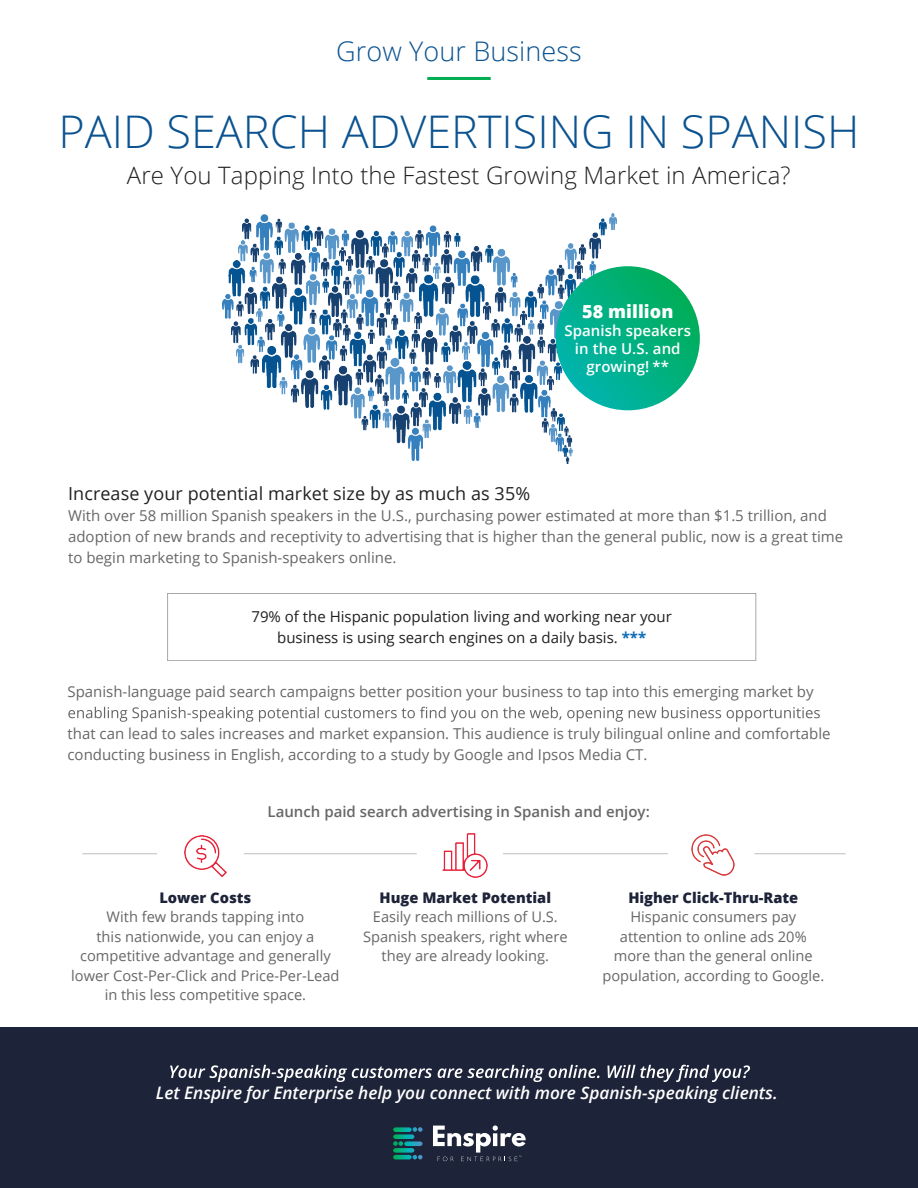
<style>
.page{position:relative;width:918px;height:1188px;background:#fff}
.page>*{position:absolute;margin:0;border:0;box-sizing:border-box;transform-origin:0 0}
.t1{font:300 45px "Open Sans";color:#0b5390}
.t2{font:300 27px "Open Sans";letter-spacing:.005em;color:#0b5390}
.t3{font:300 24px "Open Sans";letter-spacing:.005em;color:#212121}
.t4{font:18px "Open Sans";letter-spacing:.005em;color:#212121}
.t5{font:800 18px "Open Sans";letter-spacing:.005em;color:#fff}
.t6{font:italic 600 17.25px "Open Sans";color:#fff}
.t7{font:15px/21px "Open Sans";color:#666766}
.t8{font:15px/21px "Open Sans";color:#20201f;text-align:center}
.t9{font:600 15px "Open Sans";color:#666766}
.t10{font:600 15px/18px "Open Sans";letter-spacing:.005em;color:#fff;text-align:center}
.t11{font:14.7px/19.5px "Open Sans";color:#666766;text-align:center}
.t12{font:800 14.7px "Open Sans";color:#1d2338}
.s1{font-weight:700;color:#0b6db7}
</style>
<div class="page">
<hr style="left:427px;top:77px;width:64px;height:3px;background:#00ad52">
<div style="left:0;top:1028px;width:918px;height:160px;background:#1d2338"></div>
<svg style="left:170px;top:1065px;width:580px;height:17px"></svg>
<img style="left:222px;top:213px;width:395px;height:250px">
<svg style="left:68px;top:707px;width:752px;height:15px"></svg>
<hr style="left:82px;top:854px;width:764px;height:1px;background:#20201f">
<div style="left:416px;top:818px;width:88px;height:87px;background:#fff;border-radius:50%"></div>
<img style="left:443px;top:834px;width:45px;height:44px">
<div style="left:157px;top:816px;width:87px;height:88px;background:#fff;border-radius:50%"></div>
<div style="left:667px;top:818px;width:88px;height:87px;background:#fff;border-radius:50%"></div>
<img style="left:185px;top:835px;width:41px;height:42px">
<img style="left:692px;top:834px;width:43px;height:41px">
<svg style="left:556px;top:266px;width:144px;height:144px;background:#00b082"></svg>
<svg style="left:433px;top:1125px;width:93px;height:36px"></svg>
<svg style="left:393px;top:1127px;width:30px;height:32px"></svg>
<h2 class="t2" style="left:336px;top:33px;width:247px">Grow Your Business</h2>
<h1 class="t1" style="left:58px;top:100px;width:803px">PAID SEARCH ADVERTISING IN SPANISH</h1>
<h3 class="t3" style="left:127px;top:158px;width:665px">Are You Tapping Into the Fastest Growing Market in America?</h3>
<p class="t5" style="left:582px;top:298px;width:93px">58 million</p>
<p class="t10" style="left:564px;top:321px;width:128px">Spanish speakers in the U.S. and growing! **</p>
<p class="t4" style="left:68px;top:481px;width:464px">Increase your potential market size by as much as 35%</p>
<p class="t7" style="left:68px;top:504px;width:777px">With over 58 million Spanish speakers in the U.S., purchasing power estimated at more than $1.5 trillion, and adoption of new brands and receptivity to advertising that is higher than the general public, now is a great time to begin marketing to Spanish-speakers online.</p>
<p class="t8" style="left:251px;top:606px;width:422px">79% of the Hispanic population living and working near your business is using search engines on a daily basis. <span class="s1">***</span></p>
<p class="t7" style="left:67px;top:681px;width:748px">Spanish-language paid search campaigns better position your business to tap into this emerging market by</p>
<p class="t7" style="left:68px;top:723px;width:765px">that can lead to sales increases and market expansion. This audience is truly bilingual online and comfortable conducting business in English, according to a study by Google and Ipsos Media CT.</p>
<p class="t9" style="left:268px;top:801px;width:384px">Launch paid search advertising in Spanish and enjoy:</p>
<p class="t12" style="left:159px;top:886px;width:93px">Lower Costs</p>
<p class="t11" style="left:71px;top:907px;width:270px">With few brands tapping into<br>this nationwide, you can enjoy a competitive advantage and generally lower Cost-Per-Click and Price-Per-Lead in this less competitive space.</p>
<p class="t12" style="left:380px;top:886px;width:173px">Huge Market Potential</p>
<p class="t11" style="left:363px;top:907px;width:206px">Easily reach millions of U.S.<br>Spanish speakers, right where they are already looking.</p>
<p class="t12" style="left:628px;top:886px;width:171px">Higher Click-Thru-Rate</p>
<p class="t11" style="left:602px;top:907px;width:223px">Hispanic consumers pay attention to online ads 20% more than the general online population, according to Google.</p>
<p class="t6" style="left:156px;top:1081px;width:623px">Let Enspire for Enterprise help you connect with more Spanish-speaking clients.</p>
</div>
